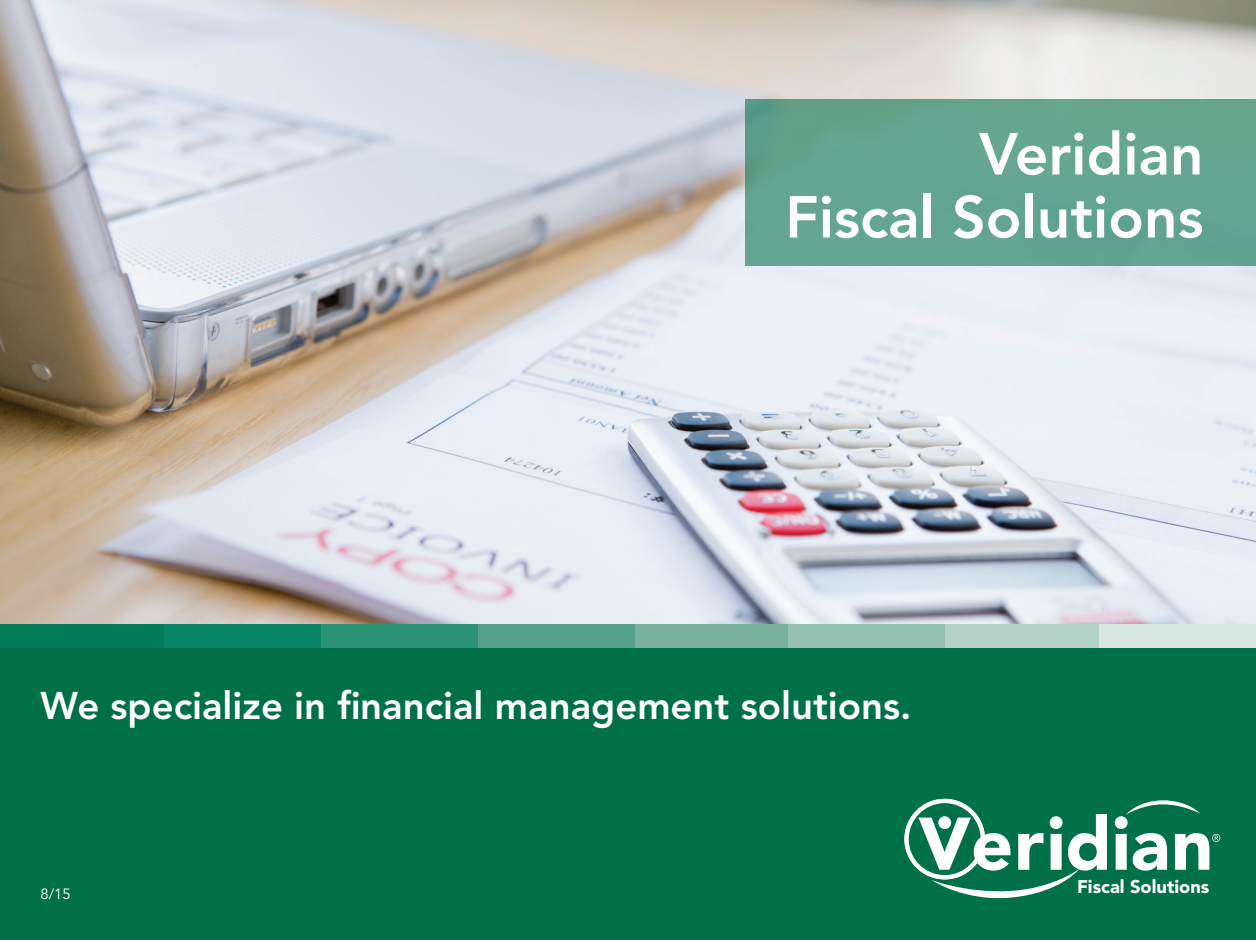
<style>
.page{position:relative;width:1256px;height:940px;background:#007049}
.page>*{position:absolute;margin:0;border:0;box-sizing:border-box;transform-origin:0 0}
.t1{font:800 58.5px/63px "Avenir";color:#fff;text-align:right}
.t2{font:800 38.25px "Avenir";color:#fff}
.t3{font:900 18.22px "Avenir";color:#fff}
.t4{font:14.85px "Avenir";color:#fff}
</style>
<div class="page">
<img style="left:0;top:0;width:1256px;height:623px">
<svg style="left:904px;top:798px;width:203px;height:100px"></svg>
<svg style="left:1114px;top:800px;width:106px;height:70px"></svg>
<div style="left:744px;top:99px;width:512px;height:167px;background:#64a592"></div>
<div style="left:1098px;top:623px;width:158px;height:24px;background:#d7e7e1"></div>
<div style="left:935px;top:623px;width:163px;height:24px;background:#b4d2c8"></div>
<div style="left:781px;top:623px;width:163px;height:24px;background:#95c0b1"></div>
<div style="left:624px;top:623px;width:163px;height:24px;background:#77b09d"></div>
<div style="left:471px;top:623px;width:163px;height:24px;background:#56a189"></div>
<div style="left:314px;top:623px;width:163px;height:24px;background:#2d9377"></div>
<div style="left:157px;top:623px;width:163px;height:24px;background:#068667"></div>
<div style="left:0;top:623px;width:163px;height:24px;background:#007a57"></div>
<h1 class="t1" style="left:785px;top:122px;width:420px">Veridian<br>Fiscal Solutions</h1>
<p class="t2" style="left:40px;top:683px;width:872px">We specialize in financial management solutions.</p>
<p class="t4" style="left:40px;top:885px;width:32px">8/15</p>
<p class="t3" style="left:1077px;top:875px;width:134px">Fiscal Solutions</p>
</div>
